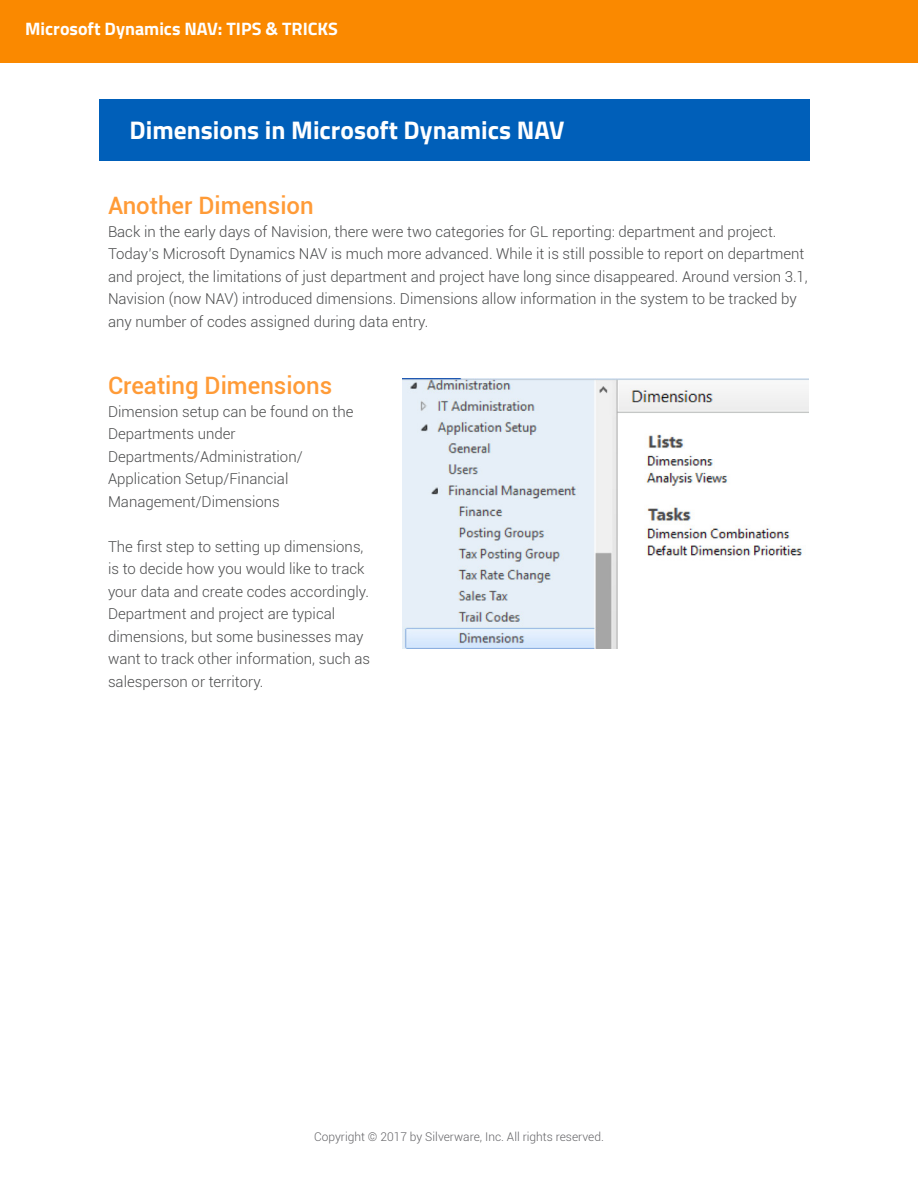
<style>
.page{position:relative;width:918px;height:1188px;background:#fff}
.page>*{position:absolute;margin:0;border:0;box-sizing:border-box;transform-origin:0 0}
.t1{font:700 25.5px "Titillium";color:#fff}
.t2{font:500 24px "Roboto";color:#ff9b37}
.t3{font:700 18px "Titillium";color:#fff}
.t4{font:300 15px/22.5px "Roboto";color:#4b4c4d}
.t5{font:300 12px "Roboto";color:#636366}
</style>
<div class="page">
<div style="left:0;top:0;width:918px;height:62px;background:#fa8900"></div>
<div style="left:99px;top:99px;width:711px;height:61px;background:#005fb9"></div>
<img style="left:402px;top:379px;width:407px;height:269px">
<p class="t3" style="left:25px;top:15px;width:314px">Microsoft Dynamics NAV: TIPS &amp; TRICKS</p>
<p class="t1" style="left:130px;top:111px;width:436px">Dimensions in Microsoft Dynamics NAV</p>
<p class="t2" style="left:108px;top:189px;width:207px">Another Dimension</p>
<p class="t4" style="left:108px;top:220px;width:701px">Back in the early days of Navision, there were two categories for GL reporting: department and project.<br>Today’s Microsoft Dynamics NAV is much more advanced. While it is still possible to report on department and project, the limitations of just department and project have long since disappeared. Around version 3.1, Navision (now NAV) introduced dimensions. Dimensions allow information in the system to be tracked by any number of codes assigned during data entry.</p>
<p class="t2" style="left:108px;top:369px;width:226px">Creating Dimensions</p>
<p class="t4" style="left:108px;top:400px;width:247px">Dimension setup can be found on the<br>Departments under<br>Departments/Administration/<br>Application Setup/Financial<br>Management/Dimensions</p>
<p class="t4" style="left:108px;top:535px;width:264px">The first step to setting up dimensions, is to decide how you would like to track your data and create codes accordingly.<br>Department and project are typical dimensions, but some businesses may want to track other information, such as salesperson or territory.</p>
<p class="t5" style="left:314px;top:1129px;width:291px">Copyright © 2017 by Silverware, Inc. All rights reserved.</p>
</div>
